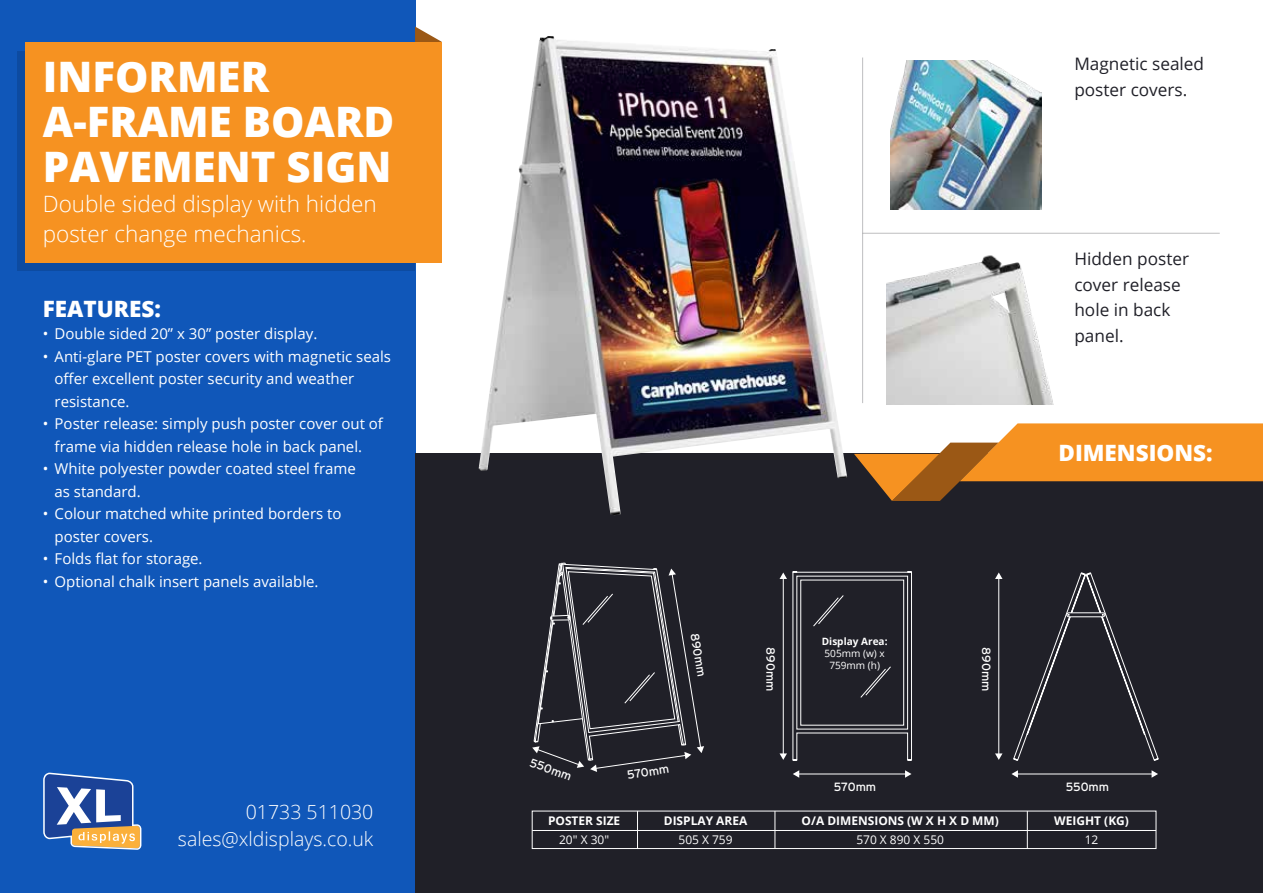
<style>
.page{position:relative;width:1263px;height:893px;background:#fff}
.page>*{position:absolute;margin:0;border:0;box-sizing:border-box;transform-origin:0 0}
.t1{font:800 42px/45px "Open Sans";color:#fff}
.t2{font:300 22.5px/30px "Open Sans";color:#fff}
.t3{font:800 22.5px "Open Sans";color:#fff}
.t4{font:300 19.5px/27.5px "Open Sans";color:#fff;text-align:right}
.t5{font:17.25px/25.8px "Open Sans";color:#202028}
.t6{font:15px/22.5px "Open Sans";color:#fff}
.t7{font:700 12px "Open Sans";color:#fff}
.t8{font:12px "Interstate";color:#fff}
.t9{font:12px "Open Sans";color:#fff}
.t10{font:10.05px/12px "Open Sans";color:#fff;text-align:center}
.t11{font:700 10.05px "Open Sans";color:#fff}
</style>
<div class="page">
<div style="left:0;top:0;width:415px;height:893px;background:#1057b9"></div>
<div style="left:415px;top:454px;width:848px;height:439px;background:#202028"></div>
<div style="left:17px;top:51px;width:398px;height:220px;background:linear-gradient(to right,#0d4ba1,#0d4ba1)"></div>
<svg style="left:415px;top:27px;width:27px;height:15px"></svg>
<div style="left:25px;top:42px;width:417px;height:220px;background:#f69221"></div>
<div style="left:532px;top:811px;width:624px;height:38px;border:1px solid #fff"></div>
<hr style="left:637px;top:811px;width:1px;height:37px;background:#fff">
<hr style="left:775px;top:811px;width:1px;height:37px;background:#fff">
<hr style="left:1027px;top:811px;width:1px;height:37px;background:#fff">
<hr style="left:532px;top:830px;width:624px;height:1px;background:#fff">
<svg style="left:854px;top:423px;width:409px;height:78px"></svg>
<svg style="left:43px;top:773px;width:98px;height:77px"></svg>
<hr style="left:862px;top:58px;width:1px;height:345px;background:#202028">
<hr style="left:863px;top:233px;width:357px;height:1px;background:#202028">
<img style="left:479px;top:36px;width:368px;height:479px">
<img style="left:890px;top:61px;width:151px;height:149px">
<img style="left:886px;top:255px;width:168px;height:149px">
<svg style="left:793px;top:571px;width:119px;height:190px"></svg>
<svg style="left:1013px;top:573px;width:145px;height:187px"></svg>
<hr style="left:798px;top:774px;width:108px;height:1px;background:#fff">
<svg style="left:793px;top:770px;width:6px;height:8px"></svg>
<svg style="left:905px;top:770px;width:6px;height:8px"></svg>
<hr style="left:783px;top:578px;width:1px;height:176px;background:#fff">
<svg style="left:779px;top:572px;width:8px;height:7px"></svg>
<svg style="left:779px;top:753px;width:8px;height:7px"></svg>
<svg style="left:532px;top:563px;width:172px;height:209px"></svg>
<hr style="left:1017px;top:774px;width:136px;height:1px;background:#fff">
<svg style="left:1011px;top:770px;width:7px;height:8px"></svg>
<svg style="left:1151px;top:770px;width:7px;height:8px"></svg>
<hr style="left:998px;top:578px;width:1px;height:176px;background:#fff">
<svg style="left:995px;top:572px;width:7px;height:7px"></svg>
<svg style="left:995px;top:753px;width:7px;height:7px"></svg>
<h1 class="t1" style="left:43px;top:52px;width:353px">INFORMER<br>A-FRAME BOARD<br>PAVEMENT SIGN</h1>
<h2 class="t2" style="left:43px;top:188px;width:335px">Double sided display with hidden poster change mechanics.</h2>
<h2 class="t3" style="left:43px;top:291px;width:120px">FEATURES:</h2>
<p class="t6" style="left:43px;top:322px;width:276px">• Double sided 20” x 30” poster display.</p>
<p class="t6" style="left:55px;top:345px;width:338px;text-indent:-12px">• Anti-glare PET poster covers with magnetic seals offer excellent poster security and weather resistance.</p>
<p class="t6" style="left:55px;top:412px;width:330px;text-indent:-12px">• Poster release: simply push poster cover out of frame via hidden release hole in back panel.</p>
<p class="t6" style="left:55px;top:457px;width:303px;text-indent:-12px">• White polyester powder coated steel frame as standard.</p>
<p class="t6" style="left:55px;top:502px;width:288px;text-indent:-12px">• Colour matched white printed borders to poster covers.</p>
<p class="t6" style="left:43px;top:547px;width:161px">• Folds flat for storage.</p>
<p class="t6" style="left:43px;top:570px;width:277px">• Optional chalk insert panels available.</p>
<h3 class="t4" style="left:178px;top:797px;width:197px">01733 511030 sales@xldisplays.co.uk</h3>
<p class="t5" style="left:1074px;top:51px;width:131px">Magnetic sealed poster covers.</p>
<p class="t5" style="left:1074px;top:245px;width:116px">Hidden poster cover release hole in back panel.</p>
<p class="t8" style="left:533px;top:756px;width:45px;rotate:20deg">550mm</p>
<p class="t8" style="left:701px;top:632px;width:45px;rotate:80deg">890mm</p>
<p class="t11" style="left:822px;top:634px;width:67px">Display Area:</p>
<p class="t8" style="left:777px;top:647px;width:45px;rotate:90deg">890mm</p>
<p class="t10" style="left:824px;top:647px;width:62px">505mm (w) x<br>759mm (h)</p>
<p class="t8" style="left:626px;top:768px;width:44px;rotate:-9deg">570mm</p>
<p class="t8" style="left:834px;top:780px;width:44px">570mm</p>
<h2 class="t3" style="left:1058px;top:436px;width:156px">DIMENSIONS:</h2>
<p class="t8" style="left:993px;top:647px;width:45px;rotate:90deg">890mm</p>
<p class="t8" style="left:1066px;top:780px;width:45px">550mm</p>
<p class="t7" style="left:548px;top:812px;width:74px">POSTER SIZE</p>
<p class="t7" style="left:664px;top:812px;width:85px">DISPLAY AREA</p>
<p class="t7" style="left:801px;top:812px;width:199px">O/A DIMENSIONS (W X H X D MM)</p>
<p class="t7" style="left:1054px;top:812px;width:76px">WEIGHT (KG)</p>
<p class="t9" style="left:559px;top:831px;width:52px">20" X 30"</p>
<p class="t9" style="left:678px;top:831px;width:56px">505 X 759</p>
<p class="t9" style="left:856px;top:831px;width:89px">570 X 890 X 550</p>
<p class="t9" style="left:1085px;top:831px;width:15px">12</p>
</div>
